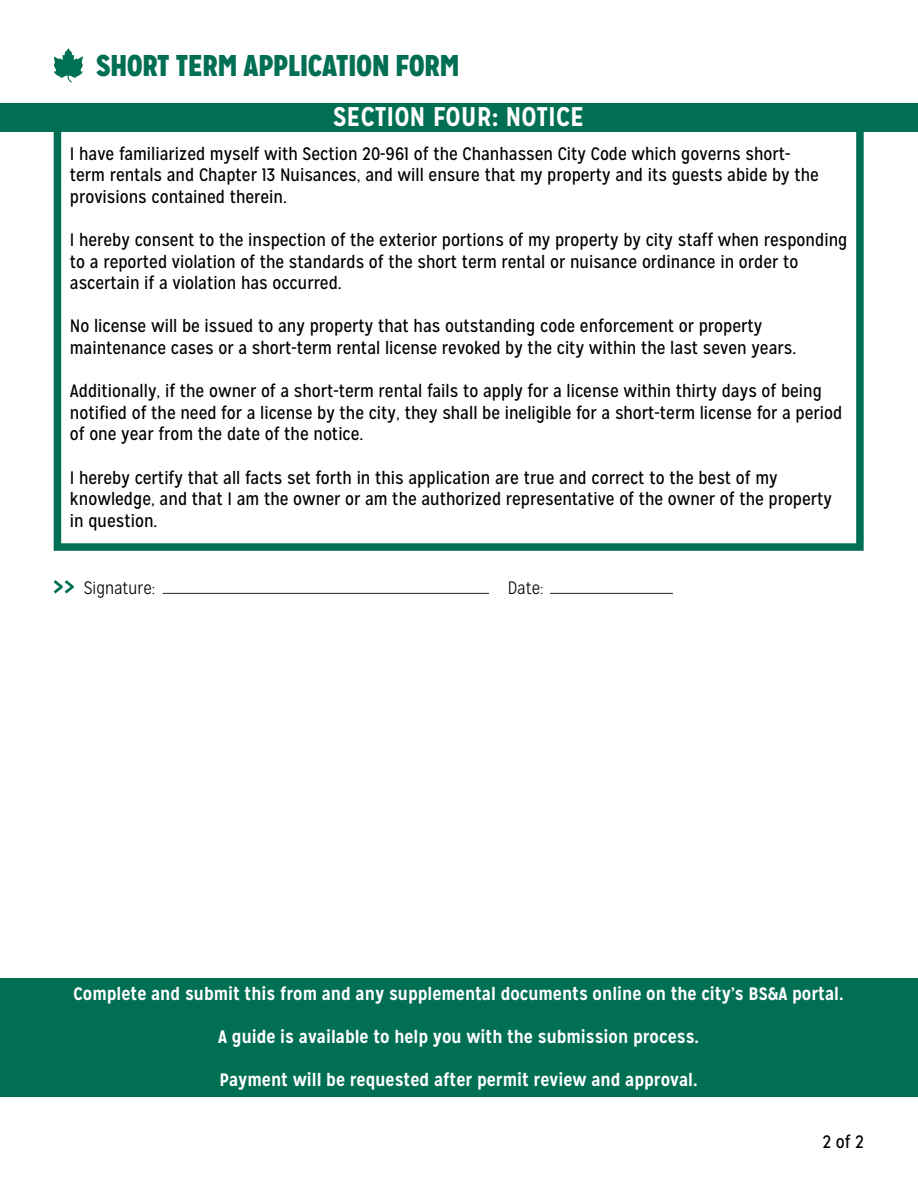
<style>
.page{position:relative;width:918px;height:1188px;background:#fff}
.page>*{position:absolute;margin:0;border:0;box-sizing:border-box;transform-origin:0 0}
.t1{font:900 30px "Mission Gothic";color:#006f53}
.t2{font:700 27px "Mission Gothic";color:#fff}
.t3{font:18px/21.6px "Mission Gothic";color:#000}
.t4{font:700 18px "Mission Gothic";color:#fff}
.t5{font:300 18px "Mission Gothic";color:#000}
</style>
<div class="page">
<svg style="left:50px;top:131px;width:817px;height:420px"></svg>
<div style="left:0;top:978px;width:918px;height:119px;background:#006f53"></div>
<div style="left:0;top:103px;width:918px;height:28px;background:#006f53"></div>
<svg style="left:54px;top:48px;width:29px;height:35px"></svg>
<hr style="left:163px;top:593px;width:326px;height:1px;background:#262626">
<hr style="left:550px;top:593px;width:122px;height:1px;background:#262626">
<svg style="left:54px;top:580px;width:20px;height:14px"></svg>
<h1 class="t1" style="left:96px;top:46px;width:365px">SHORT TERM APPLICATION FORM</h1>
<h2 class="t2" style="left:333px;top:100px;width:253px">SECTION FOUR: NOTICE</h2>
<p class="t3" style="left:70px;top:143px;width:751px">I have familiarized myself with Section 20-961 of the Chanhassen City Code which governs short&shy;term rentals and Chapter 13 Nuisances, and will ensure that my property and its guests abide by the provisions contained therein.</p>
<p class="t3" style="left:70px;top:229px;width:779px">I hereby consent to the inspection of the exterior portions of my property by city staff when responding to a reported violation of the standards of the short term rental or nuisance ordinance in order to ascertain if a violation has occurred.</p>
<p class="t3" style="left:70px;top:315px;width:728px">No license will be issued to any property that has outstanding code enforcement or property maintenance cases or a short-term rental license revoked by the city within the last seven years.</p>
<p class="t3" style="left:70px;top:380px;width:774px">Additionally, if the owner of a short-term rental fails to apply for a license within thirty days of being notified of the need for a license by the city, they shall be ineligible for a short-term license for a period of one year from the date of the notice.</p>
<p class="t3" style="left:70px;top:467px;width:764px">I hereby certify that all facts set forth in this application are true and correct to the best of my knowledge, and that I am the owner or am the authorized representative of the owner of the property in question.</p>
<p class="t5" style="left:84px;top:577px;width:73px">Signature:</p>
<p class="t5" style="left:508px;top:577px;width:37px">Date:</p>
<p class="t4" style="left:74px;top:982px;width:772px">Complete and submit this from and any supplemental documents online on the city’s BS&amp;A portal.</p>
<p class="t4" style="left:218px;top:1025px;width:483px">A guide is available to help you with the submission process.</p>
<p class="t4" style="left:220px;top:1068px;width:479px">Payment will be requested after permit review and approval.</p>
<p class="t3" style="left:822px;top:1131px;width:43px">2 of 2</p>
</div>
